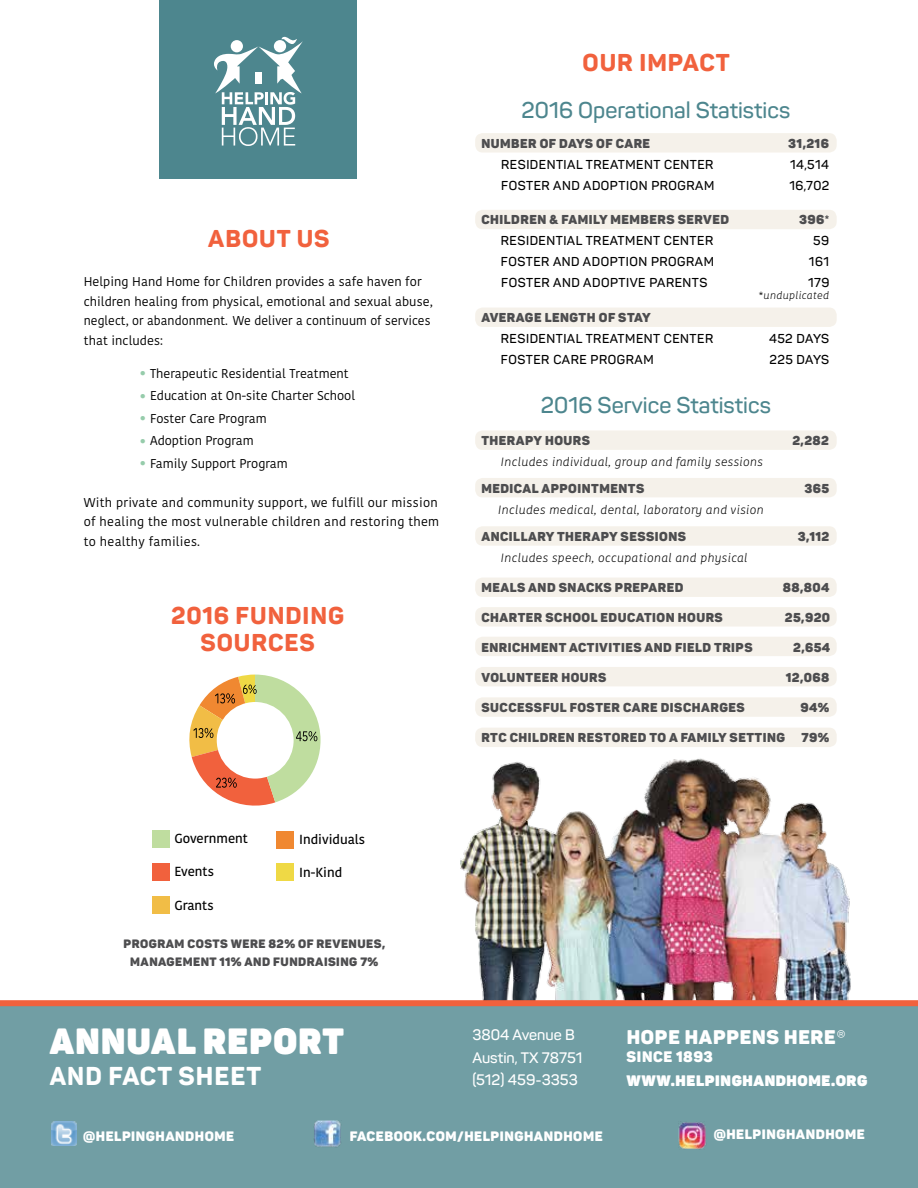
<style>
.page{position:relative;width:918px;height:1188px;background:#fff}
.page>*{position:absolute;margin:0;border:0;box-sizing:border-box;transform-origin:0 0}
.t1{font:800 36px "Panton";letter-spacing:.04em;color:#fff;scale:.96 1}
.t2{font:800 25.5px "Panton";letter-spacing:.04em;color:#fff;scale:.96 1}
.t3{font:800 24px/27px "Panton";letter-spacing:.04em;color:#f1613d}
.t4{font:600 22.5px "Panton";color:#4d868e}
.t5{font:900 19.5px "Panton";letter-spacing:.04em;color:#fff}
.t6{font:600 15px/22.5px "Panton";color:#fff}
.t7{font:800 15px "Panton";letter-spacing:.04em;color:#fff}
.t8{font:900 15px "Panton";letter-spacing:.035em;color:#fff}
.t9{font:900 13.5px "Panton";letter-spacing:.04em;color:#fff}
.t10{font:600 13.2px "Kohinoor";color:#000}
.t11{font:12.75px/19.5px "Kohinoor";letter-spacing:.005em;color:#000}
.t12{font:900 12.75px "Panton";letter-spacing:.04em;color:#4d4d4f}
.t13{font:600 12.75px "Panton";letter-spacing:.04em;color:#000}
.t14{font:italic 300 12px "Kohinoor";letter-spacing:.03em;color:#000}
.t15{font:900 12px/18px "Panton";letter-spacing:.04em;color:#4d4d4f;text-align:center}
.t16{font:italic 300 10.5px "Kohinoor";letter-spacing:.03em;color:#000}
.s1{font-size:16.5px;color:#96ccab}
.s2{font-weight:400}
</style>
<div class="page">
<img style="left:460px;top:758px;width:391px;height:242px">
<div style="left:0;top:1003px;width:918px;height:185px;background:#719ea4"></div>
<div style="left:475px;top:133px;width:362px;height:20px;background:#f5f1ea;border-radius:8px"></div>
<div style="left:475px;top:210px;width:362px;height:19px;background:#f5f1ea;border-radius:8px"></div>
<div style="left:475px;top:308px;width:362px;height:19px;background:#f5f1ea;border-radius:8px"></div>
<div style="left:475px;top:728px;width:362px;height:19px;background:#f5f1ea;border-radius:8px"></div>
<div style="left:475px;top:430px;width:362px;height:20px;background:#f5f1ea;border-radius:8px"></div>
<div style="left:475px;top:478px;width:362px;height:19px;background:#f5f1ea;border-radius:8px"></div>
<div style="left:475px;top:526px;width:362px;height:20px;background:#f5f1ea;border-radius:8px"></div>
<div style="left:475px;top:578px;width:362px;height:19px;background:#f5f1ea;border-radius:8px"></div>
<div style="left:475px;top:607px;width:362px;height:20px;background:#f5f1ea;border-radius:8px"></div>
<div style="left:475px;top:637px;width:362px;height:19px;background:#f5f1ea;border-radius:8px"></div>
<div style="left:475px;top:667px;width:362px;height:19px;background:#f5f1ea;border-radius:8px"></div>
<div style="left:475px;top:697px;width:362px;height:20px;background:#f5f1ea;border-radius:8px"></div>
<img style="left:314px;top:1120px;width:27px;height:27px">
<img style="left:51px;top:1122px;width:25px;height:24px">
<div style="left:276px;top:863px;width:18px;height:18px;background:#efd945"></div>
<div style="left:152px;top:896px;width:18px;height:18px;background:#f1bd46"></div>
<div style="left:152px;top:830px;width:18px;height:18px;background:#bfdd9f"></div>
<div style="left:276px;top:831px;width:18px;height:18px;background:#f08831"></div>
<div style="left:152px;top:863px;width:18px;height:18px;background:#f1613d"></div>
<svg style="left:189px;top:675px;width:132px;height:131px"></svg>
<div style="left:0;top:1000px;width:918px;height:6px;background:#f1613d"></div>
<img style="left:679px;top:1121px;width:27px;height:29px">
<div style="left:217px;top:702px;width:77px;height:77px;background:#fff;border-radius:50%"></div>
<div style="left:160px;top:0;width:197px;height:179px;background:#4d868e"></div>
<svg style="left:214px;top:37px;width:89px;height:109px"></svg>
<h3 class="t3" style="left:208px;top:225px;width:105px">ABOUT US</h3>
<p class="t11" style="left:84px;top:272px;width:351px">Helping Hand Home for Children provides a safe haven for children healing from physical, emotional and sexual abuse, neglect, or abandonment. We deliver a continuum of services that includes:</p>
<p class="t11" style="left:139px;top:364px;width:211px"><span class="s1">•</span> Therapeutic Residential Treatment</p>
<p class="t11" style="left:139px;top:386px;width:217px"><span class="s1">•</span> Education at On-site Charter School</p>
<p class="t11" style="left:139px;top:409px;width:129px"><span class="s1">•</span> Foster Care Program</p>
<p class="t11" style="left:139px;top:431px;width:116px"><span class="s1">•</span> Adoption Program</p>
<p class="t11" style="left:139px;top:454px;width:150px"><span class="s1">•</span> Family Support Program</p>
<p class="t11" style="left:84px;top:493px;width:357px;text-align:justify">With private and community support, we fulfill our mission of healing the most vulnerable children and restoring them to healthy families.</p>
<h3 class="t3" style="left:201px;top:602px;width:145px;text-indent:-29px">2016 FUNDING<br>SOURCES</h3>
<h3 class="t3" style="left:583px;top:49px;width:133px">OUR IMPACT</h3>
<h3 class="t4" style="left:522px;top:96px;width:270px">2016 OPERATIONAL STATISTICS</h3>
<p class="t12" style="left:481px;top:135px;width:170px">NUMBER OF DAYS OF CARE</p>
<p class="t12" style="left:788px;top:135px;width:42px">31,216</p>
<p class="t13" style="left:501px;top:156px;width:209px">RESIDENTIAL TREATMENT CENTER</p>
<p class="t13" style="left:790px;top:156px;width:40px">14,514</p>
<p class="t13" style="left:501px;top:177px;width:17px">FOST</p>
<p class="t13" style="left:534px;top:177px;width:127px">ER AND ADOPTION PRO</p>
<p class="t13" style="left:678px;top:177px;width:38px">GRAM</p>
<p class="t13" style="left:789px;top:177px;width:41px">16,702</p>
<p class="t12" style="left:481px;top:211px;width:245px">CHILDREN &amp; FAMILY MEMBERS SERVED</p>
<p class="t12" style="left:799px;top:211px;width:32px">396*</p>
<p class="t13" style="left:501px;top:233px;width:209px">RESIDENTIAL TREATMENT CENTER</p>
<p class="t13" style="left:813px;top:233px;width:17px">59</p>
<p class="t13" style="left:501px;top:254px;width:17px">FOST</p>
<p class="t13" style="left:533px;top:254px;width:127px">ER AND ADOPTION PRO</p>
<p class="t13" style="left:677px;top:254px;width:38px">GRAM</p>
<p class="t13" style="left:809px;top:254px;width:22px">161</p>
<p class="t13" style="left:501px;top:275px;width:17px">FOST</p>
<p class="t13" style="left:534px;top:275px;width:125px">ER AND ADOPTIVE PAR</p>
<p class="t13" style="left:675px;top:275px;width:24px">ENTS</p>
<p class="t13" style="left:808px;top:275px;width:23px">179</p>
<p class="t12" style="left:481px;top:309px;width:171px">AVERAGE LENGTH OF STAY</p>
<p class="t13" style="left:501px;top:330px;width:209px">RESIDENTIAL TREATMENT CENTER</p>
<p class="t13" style="left:769px;top:330px;width:60px">452 DAYS</p>
<p class="t13" style="left:501px;top:351px;width:17px">FOST</p>
<p class="t13" style="left:533px;top:351px;width:67px">ER CARE PRO</p>
<p class="t13" style="left:617px;top:351px;width:38px">GRAM</p>
<p class="t13" style="left:769px;top:351px;width:60px">225 DAYS</p>
<h3 class="t4" style="left:541px;top:392px;width:231px">2016 SERVICE STATISTICS</h3>
<p class="t12" style="left:481px;top:432px;width:110px">THERAPY HOURS</p>
<p class="t12" style="left:792px;top:432px;width:38px">2,282</p>
<p class="t14" style="left:501px;top:454px;width:264px">Includes individual, group and family sessions</p>
<p class="t12" style="left:481px;top:480px;width:164px">MEDICAL APPOINTMENTS</p>
<p class="t12" style="left:805px;top:480px;width:26px">365</p>
<p class="t14" style="left:498px;top:502px;width:267px">Includes medical, dental, laboratory and vision</p>
<p class="t12" style="left:481px;top:528px;width:206px">ANCILLARY TH ERAPY SESSIONS</p>
<p class="t12" style="left:798px;top:528px;width:33px">3,112</p>
<p class="t14" style="left:501px;top:550px;width:248px">Includes speech, occupational and physical</p>
<p class="t12" style="left:481px;top:579px;width:199px">MEALS AND SNACKS PREPARED</p>
<p class="t12" style="left:783px;top:579px;width:48px">88,804</p>
<p class="t12" style="left:481px;top:609px;width:243px">CHARTER SCHOOL EDUCATION HOURS</p>
<p class="t12" style="left:785px;top:609px;width:47px">25,920</p>
<p class="t12" style="left:481px;top:639px;width:273px">ENRICHMENT ACTIVITIES AND FIELD TRIPS</p>
<p class="t12" style="left:793px;top:639px;width:39px">2,654</p>
<p class="t12" style="left:481px;top:669px;width:127px">VOLUNTEER HOURS</p>
<p class="t12" style="left:786px;top:669px;width:45px">12,068</p>
<p class="t12" style="left:481px;top:699px;width:265px">SUCCESSFUL FOSTER CARE DISCHARGES</p>
<p class="t12" style="left:800px;top:699px;width:30px">94%</p>
<p class="t12" style="left:481px;top:729px;width:10px">RTC</p>
<p class="t12" style="left:510px;top:729px;width:277px">CH ILDREN RESTORED TO A FAMILY SETTING</p>
<p class="t12" style="left:802px;top:729px;width:29px">79%</p>
<p class="t16" style="left:759px;top:289px;width:72px">*unduplicated</p>
<p class="t10" style="left:174px;top:830px;width:75px">Government</p>
<p class="t10" style="left:174px;top:863px;width:41px">Events</p>
<p class="t10" style="left:174px;top:897px;width:41px">Grants</p>
<p class="t10" style="left:299px;top:831px;width:67px">Individuals</p>
<p class="t10" style="left:299px;top:864px;width:45px">In-Kind</p>
<p class="t15" style="left:123px;top:934px;width:263px">PROGRAM COSTS WERE 82% OF REVENUES,<br>MANAGEMENT 11% AND FUNDRAISING 7%</p>
<h1 class="t1" style="left:50px;top:1018px;width:308px">ANNUAL REPORT</h1>
<h2 class="t2" style="left:50px;top:1060px;width:222px">AND FACT SHEET</h2>
<p class="t6" style="left:472px;top:1024px;width:112px">3804 AVENUE B<br>AUSTIN, TX 78751 (512) 459-3353</p>
<h3 class="t5" style="left:627px;top:1024px;width:221px">HOPE HAPPENS HERE<span class="s2">®</span></h3>
<p class="t8" style="left:627px;top:1047px;width:88px">SINCE 1893</p>
<p class="t7" style="left:627px;top:1071px;width:242px">WWW.HELPINGHANDHOME.ORG</p>
<p class="t9" style="left:83px;top:1127px;width:152px">@HELPINGHANDHOME</p>
<p class="t9" style="left:350px;top:1127px;width:254px">FACEBOOK.COM/HELPINGHANDHOME</p>
<p class="t9" style="left:714px;top:1126px;width:152px">@HELPINGHANDHOME</p>
</div>
